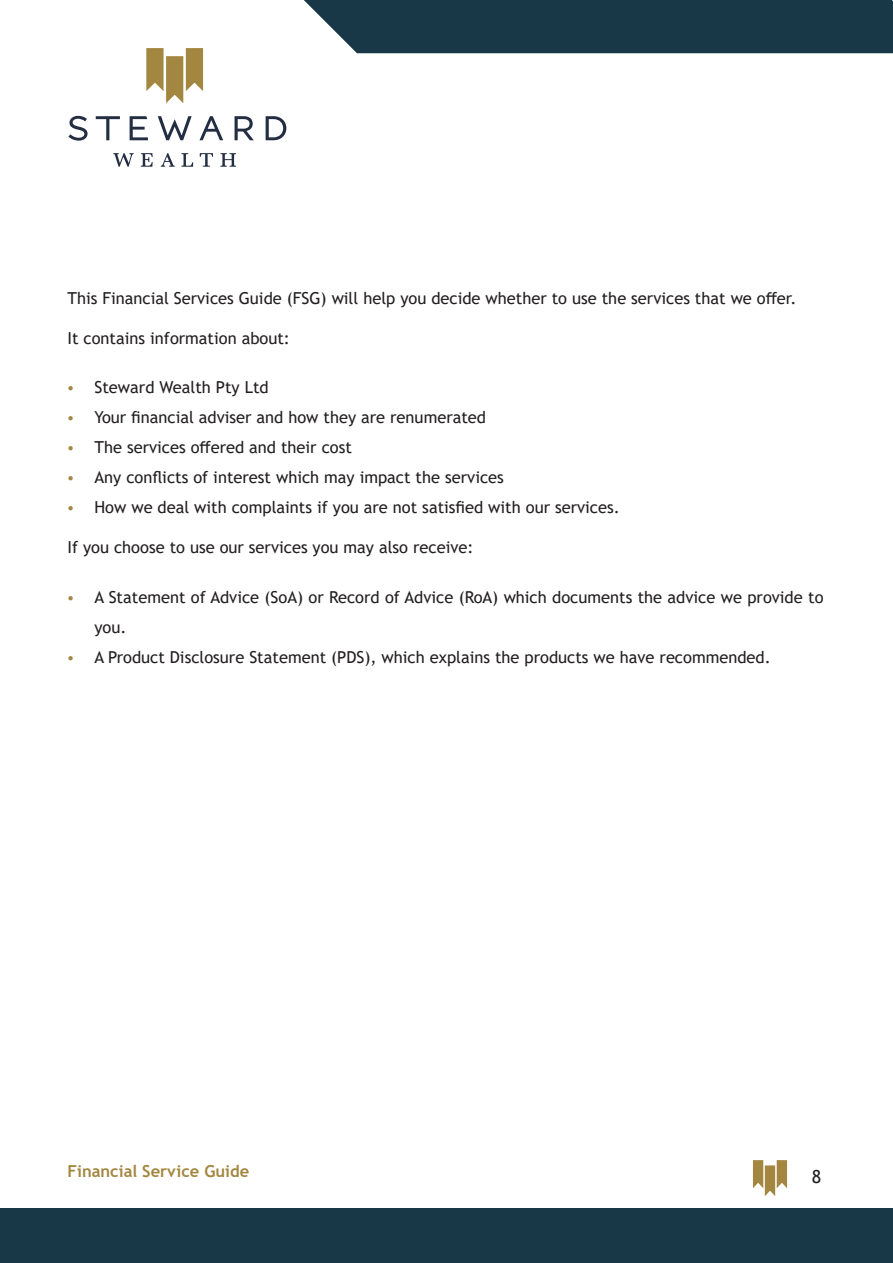
<style>
.page{position:relative;width:893px;height:1263px;background:#fff}
.page>*{position:absolute;margin:0;border:0;box-sizing:border-box;transform-origin:0 0}
.t1{font:18px "Trebuchet MS";color:#231f20}
.t2{font:16.5px/30px "Trebuchet MS";color:#231f20}
.t3{font:700 16.5px "Trebuchet MS";color:#a38741}
.s1{font-family:"Georgia";color:#a38742}
</style>
<div class="page">
<div style="left:0;top:1209px;width:893px;height:54px;background:#183847"></div>
<div style="left:304px;top:0;width:589px;height:53px;background:#183847"></div>
<svg style="left:68px;top:116px;width:218px;height:51px"></svg>
<svg style="left:146px;top:48px;width:57px;height:55px"></svg>
<svg style="left:753px;top:1160px;width:34px;height:36px"></svg>
<p class="t2" style="left:68px;top:283px;width:730px">This Financial Services Guide (FSG) will help you decide whether to use the services that we offer.</p>
<p class="t2" style="left:68px;top:323px;width:224px">It contains information about:</p>
<p class="t2" style="left:68px;top:372px;width:203px"><span class="s1">•</span> Steward Wealth Pty Ltd</p>
<p class="t2" style="left:68px;top:402px;width:420px"><span class="s1">•</span> Your financial adviser and how they are renumerated</p>
<p class="t2" style="left:68px;top:432px;width:286px"><span class="s1">•</span> The services offered and their cost</p>
<p class="t2" style="left:68px;top:462px;width:438px"><span class="s1">•</span> Any conflicts of interest which may impact the services</p>
<p class="t2" style="left:68px;top:492px;width:554px"><span class="s1">•</span> How we deal with complaints if you are not satisfied with our services.</p>
<p class="t2" style="left:68px;top:532px;width:407px">If you choose to use our services you may also receive:</p>
<p class="t2" style="left:94px;top:582px;width:730px;text-indent:-27px"><span class="s1">•</span> A Statement of Advice (SoA) or Record of Advice (RoA) which documents the advice we provide to you.</p>
<p class="t2" style="left:68px;top:642px;width:705px"><span class="s1">•</span> A Product Disclosure Statement (PDS), which explains the products we have recommended.</p>
<p class="t3" style="left:68px;top:1161px;width:183px">Financial Service Guide</p>
<p class="t1" style="left:812px;top:1165px;width:11px">8</p>
</div>
